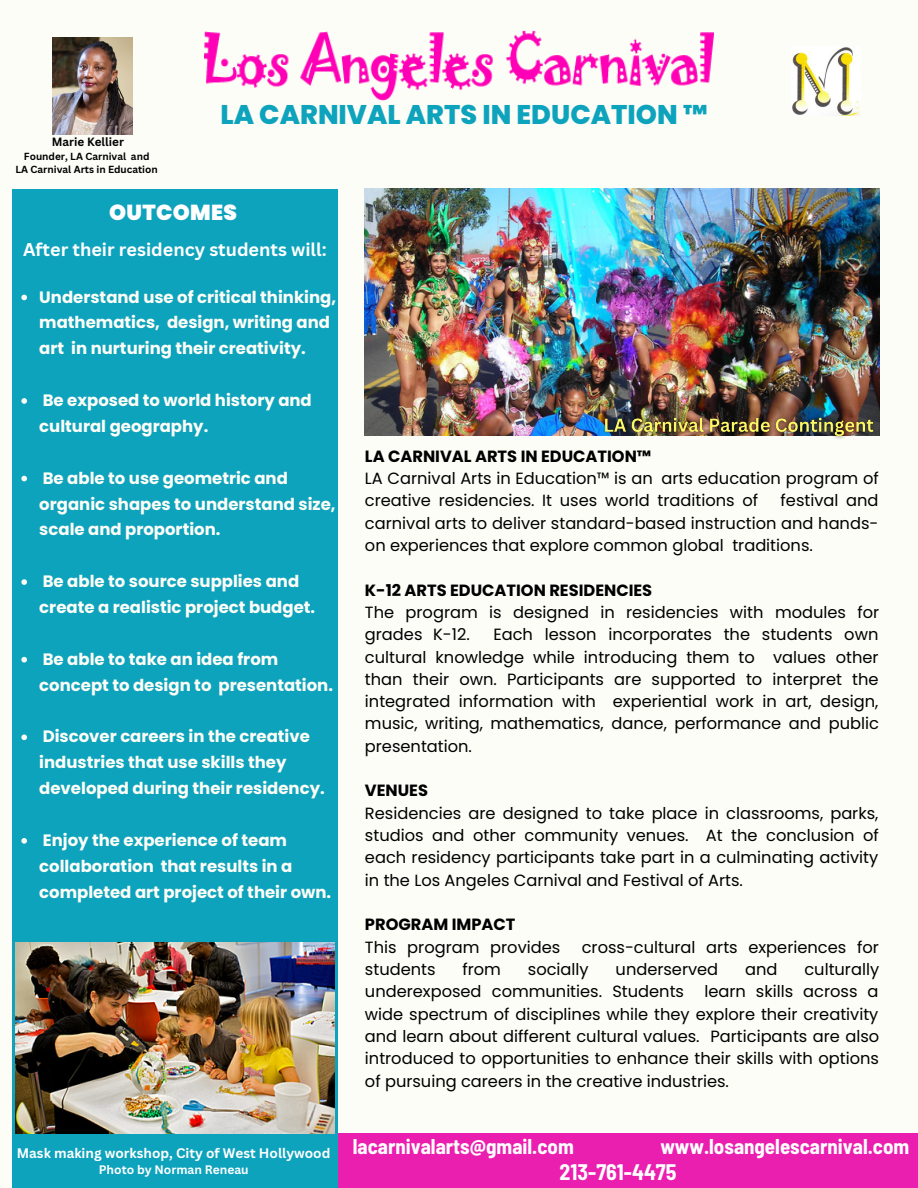
<style>
.page{position:relative;width:918px;height:1188px;background:#fcfdf6}
.page>*{position:absolute;margin:0;border:0;box-sizing:border-box;transform-origin:0 0}
.t1{font:800 27px "Poppins";color:#0ea3bd}
.t2{font:700 semi-condensed 21.9px "Barlow";color:#fff}
.t3{font:900 21.75px "Poppins";letter-spacing:.015em;color:#fff}
.t4{font:700 semi-condensed 20.85px "Barlow";color:#fff}
.t5{font:700 18px "Canva Sans";color:#fff}
.t6{font:700 16.5px/25.8px "Poppins";color:#fcfdf6}
.t7{font:16.2px/22.4px "Poppins";color:#000;text-align:justify}
.t8{font:700 16.2px "Poppins";color:#000}
.t9{font:700 13.5px "Canva Sans";color:#fff}
.t10{font:700 12px "Canva Sans";color:#fff}
.t11{font:700 11.7px "Canva Sans";color:#000}
.t12{font:700 10.05px/13.4px "Canva Sans";color:#000;text-align:center}
</style>
<div class="page">
<img style="left:365px;top:189px;width:514px;height:246px">
<div style="left:13px;top:189px;width:325px;height:999px;background:#0ea3bd"></div>
<img style="left:15px;top:942px;width:320px;height:192px">
<div style="left:338px;top:1133px;width:580px;height:55px;background:#ea1fb0"></div>
<img style="left:205px;top:30px;width:508px;height:70px">
<img style="left:792px;top:47px;width:69px;height:68px">
<img style="left:52px;top:38px;width:80px;height:97px">
<svg style="left:21px;top:295px;width:6px;height:5px"></svg>
<svg style="left:21px;top:398px;width:6px;height:6px"></svg>
<svg style="left:21px;top:476px;width:6px;height:5px"></svg>
<svg style="left:21px;top:579px;width:6px;height:6px"></svg>
<svg style="left:21px;top:657px;width:6px;height:6px"></svg>
<svg style="left:21px;top:735px;width:6px;height:5px"></svg>
<svg style="left:21px;top:838px;width:6px;height:6px"></svg>
<img style="left:596px;top:406px;width:284px;height:33px">
<p class="t11" style="left:52px;top:133px;width:74px">Marie Kellier</p>
<p class="t12" style="left:15px;top:149px;width:144px">Founder, LA Carnival and<br>LA Carnival Arts in Education</p>
<h1 class="t1" style="left:221px;top:95px;width:489px">LA CARNIVAL ARTS IN EDUCATION ™</h1>
<h3 class="t3" style="left:109px;top:197px;width:130px">OUTCOMES</h3>
<p class="t5" style="left:23px;top:236px;width:305px">After their residency students will:</p>
<p class="t6" style="left:39px;top:284px;width:298px">Understand use of critical thinking, mathematics, design, writing and art in nurturing their creativity.</p>
<p class="t6" style="left:39px;top:387px;width:274px">Be exposed to world history and cultural geography.</p>
<p class="t6" style="left:39px;top:465px;width:298px">Be able to use geometric and organic shapes to understand size, scale and proportion.</p>
<p class="t6" style="left:39px;top:568px;width:277px">Be able to source supplies and create a realistic project budget.</p>
<p class="t6" style="left:39px;top:646px;width:295px">Be able to take an idea from concept to design to presentation.</p>
<p class="t6" style="left:39px;top:724px;width:287px">Discover careers in the creative industries that use skills they developed during their residency.</p>
<p class="t6" style="left:39px;top:827px;width:293px">Enjoy the experience of team collaboration that results in a completed art project of their own.</p>
<p class="t8" style="left:365px;top:445px;width:288px">LA CARNIVAL ARTS IN EDUCATION™</p>
<p class="t7" style="left:365px;top:467px;width:515px">LA Carnival Arts in Education™ is an arts education program of creative residencies. It uses world traditions of</p>
<p class="t7" style="left:365px;top:489px;width:515px;text-indent:416px">festival and carnival arts to deliver standard-based instruction and hands&shy;on experiences that explore common global traditions.</p>
<p class="t8" style="left:365px;top:579px;width:289px">K-12 ARTS EDUCATION RESIDENCIES</p>
<p class="t7" style="left:365px;top:601px;width:516px">The program is designed in residencies with modules for grades K-12.</p>
<p class="t7" style="left:365px;top:623px;width:516px;text-indent:128px">Each lesson incorporates the students own cultural knowledge while introducing them to values other than their own. Participants are supported to interpret the integrated information with experiential work in art, design, music, writing, mathematics, dance, performance and public presentation.</p>
<p class="t8" style="left:365px;top:779px;width:65px">VENUES</p>
<p class="t7" style="left:365px;top:802px;width:515px">Residencies are designed to take place in classrooms, parks, studios and other community venues. At the conclusion of each residency participants take part in a culminating activity in the Los Angeles Carnival and Festival of Arts.</p>
<p class="t8" style="left:365px;top:913px;width:152px">PROGRAM IMPACT</p>
<p class="t7" style="left:365px;top:936px;width:197px">This program provides</p>
<p class="t7" style="left:582px;top:936px;width:299px">cross-cultural arts experiences for</p>
<p class="t7" style="left:365px;top:958px;width:72px">students</p>
<p class="t7" style="left:462px;top:958px;width:40px">from</p>
<p class="t7" style="left:528px;top:958px;width:62px">socially</p>
<p class="t7" style="left:616px;top:958px;width:104px">underserved</p>
<p class="t7" style="left:745px;top:958px;width:34px">and</p>
<p class="t7" style="left:804px;top:958px;width:76px">culturally</p>
<p class="t7" style="left:365px;top:981px;width:321px">underexposed communities. Students</p>
<p class="t7" style="left:365px;top:981px;width:516px;text-indent:339px">learn skills across a wide spectrum of disciplines while they explore their creativity and learn about different cultural values. Participants are also introduced to opportunities to enhance their skills with options of pursuing careers in the creative industries.</p>
<p class="t9" style="left:17px;top:1144px;width:315px">Mask making workshop, City of West Hollywood</p>
<p class="t10" style="left:99px;top:1161px;width:151px">Photo by Norman Reneau</p>
<p class="t4" style="left:353px;top:1133px;width:222px">lacarnivalarts@gmail.com</p>
<p class="t4" style="left:660px;top:1133px;width:250px">www.losangelescarnival.com</p>
<h2 class="t2" style="left:560px;top:1158px;width:118px">213-761-4475</h2>
</div>
